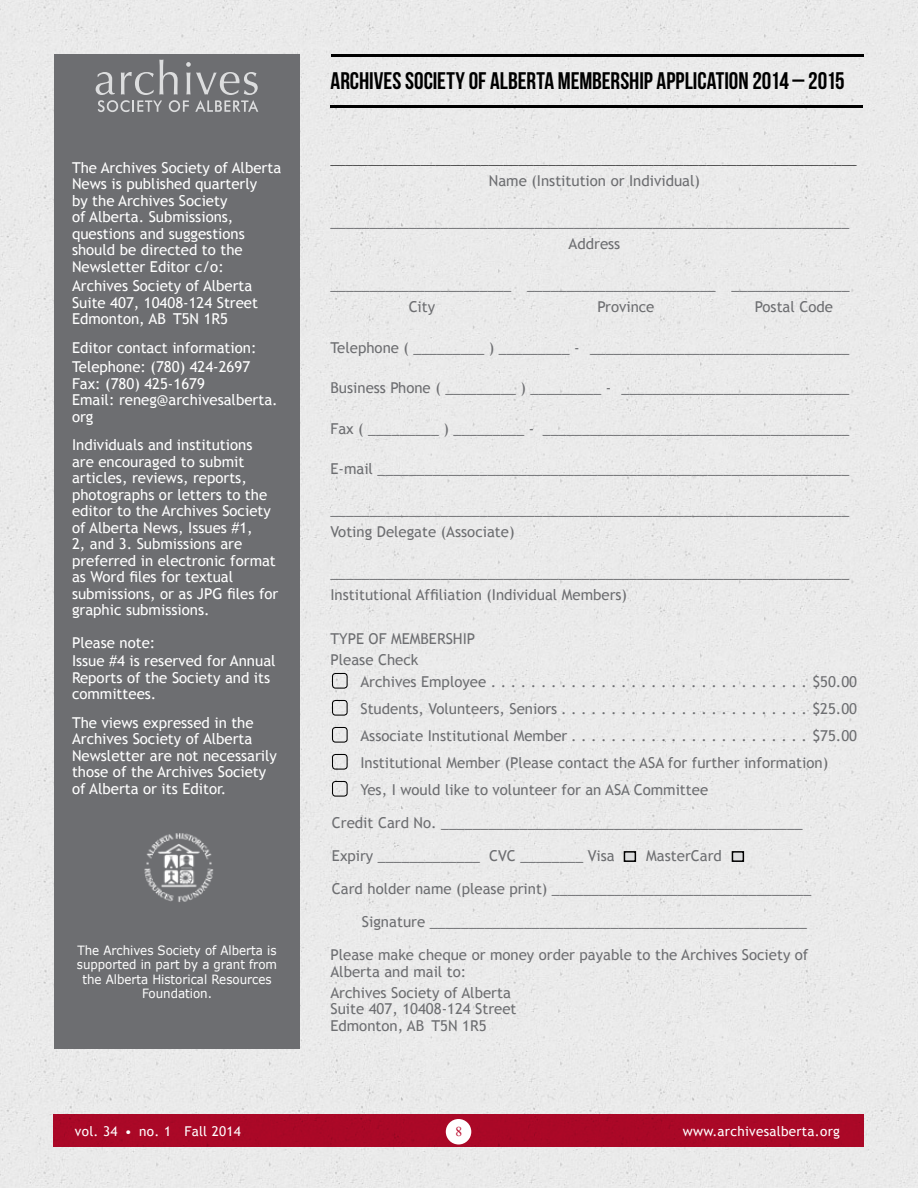
<style>
.page{position:relative;width:918px;height:1188px;background:#eaeaea}
.page>*{position:absolute;margin:0;border:0;box-sizing:border-box;transform-origin:0 0}
.t1{font:24px "Bebas Neue";color:#000}
.t2{font:15px/22.5px "Trebuchet MS";color:#6d6e71}
.t3{font:15px/16.5px "Trebuchet MS";color:#fff}
.t4{font:13.5px "Trebuchet MS";letter-spacing:.02em;color:#fff}
.t5{font:13.5px "Times New Roman";color:#ba092b}
.t6{font:12.75px/14.2px "Verdana";color:#fff;text-align:center;scale:.93 1}
.t7{font:12.75px "Verdana";color:#000;scale:.93 1}
</style>
<div class="page">
<div style="left:54px;top:1114px;width:810px;height:33px;background:#aa0827"></div>
<div style="left:446px;top:1119px;width:25px;height:25px;background:#fff;border-radius:50%"></div>
<div style="left:54px;top:54px;width:246px;height:994px;background:#6d6e71"></div>
<div style="left:332px;top:673px;width:16px;height:16px;border:1px solid #000;border-radius:3px"></div>
<div style="left:332px;top:700px;width:16px;height:16px;border:1px solid #000;border-radius:3px"></div>
<div style="left:332px;top:727px;width:16px;height:16px;border:1px solid #000;border-radius:3px"></div>
<div style="left:332px;top:754px;width:16px;height:16px;border:1px solid #000;border-radius:3px"></div>
<div style="left:332px;top:781px;width:16px;height:16px;border:1px solid #000;border-radius:3px"></div>
<div style="left:624px;top:852px;width:11px;height:9px;background:#dcddde"></div>
<div style="left:624px;top:851px;width:12px;height:11px;border:2px solid #000"></div>
<div style="left:732px;top:852px;width:11px;height:9px;background:#dcddde"></div>
<div style="left:732px;top:851px;width:12px;height:11px;border:2px solid #000"></div>
<svg style="left:96px;top:60px;width:162px;height:52px"></svg>
<img style="left:144px;top:833px;width:69px;height:69px">
<hr style="left:330px;top:106px;width:533px;height:2px;background:#000">
<hr style="left:332px;top:54px;width:532px;height:2px;background:#000">
<p class="t3" style="left:72px;top:160px;width:211px">The Archives Society of Alberta<br>News is published quarterly<br>by the Archives Society<br>of Alberta. Submissions, questions and suggestions should be directed to the<br>Newsletter Editor c/o:</p>
<p class="t3" style="left:72px;top:278px;width:188px">Archives Society of Alberta<br>Suite 407, 10408-124 Street<br>Edmonton, AB T5N 1R5</p>
<p class="t3" style="left:72px;top:338px;width:186px;line-height:19.5px">Editor contact information:<br>Telephone: (780) 424-2697</p>
<p class="t3" style="left:72px;top:376px;width:207px">Fax: (780) 425-1679<br>Email: reneg@archivesalberta. org</p>
<p class="t3" style="left:72px;top:437px;width:208px">Individuals and institutions<br>are encouraged to submit articles, reviews, reports, photographs or letters to the editor to the Archives Society of Alberta News, Issues #1,<br>2, and 3. Submissions are preferred in electronic format as Word files for textual submissions, or as JPG files for graphic submissions.</p>
<p class="t3" style="left:72px;top:634px;width:205px;line-height:18px">Please note:<br>Issue #4 is reserved for Annual</p>
<p class="t3" style="left:72px;top:670px;width:200px">Reports of the Society and its committees.</p>
<p class="t3" style="left:72px;top:715px;width:207px">The views expressed in the<br>Archives Society of Alberta<br>Newsletter are not necessarily those of the Archives Society of Alberta or its Editor.</p>
<p class="t6" style="left:77px;top:943px;width:217px">The Archives Society of Alberta is supported in part by a grant from the Alberta Historical Resources<br>Foundation.</p>
<h1 class="t1" style="left:330px;top:67px;width:516px">ARCHIVES SOCIETY OF ALBERTA MEMBERSHIP APPLICATION 2014 – 2015</h1>
<p class="t7" style="left:330px;top:150px;width:567px">______________________________________________________________________</p>
<p class="t2" style="left:489px;top:170px;width:213px">Name (Institution or Individual)</p>
<p class="t2" style="left:569px;top:210px;width:282px;text-indent:-238px">__________________________________________________________________<br>Address</p>
<p class="t2" style="left:409px;top:273px;width:442px;text-indent:-78px">_______________________ ________________________ _______________<br>City</p>
<p class="t2" style="left:598px;top:296px;width:58px">Province</p>
<p class="t2" style="left:755px;top:296px;width:80px">Postal Code</p>
<p class="t2" style="left:330px;top:336px;width:520px">Telephone ( _________ ) _________ - _________________________________</p>
<p class="t2" style="left:330px;top:377px;width:520px">Business Phone ( _________ ) _________ - _____________________________</p>
<p class="t2" style="left:330px;top:417px;width:520px">Fax ( _________ ) _________ - _______________________________________</p>
<p class="t2" style="left:330px;top:458px;width:520px">E-mail ____________________________________________________________</p>
<p class="t2" style="left:330px;top:498px;width:520px">__________________________________________________________________<br>Voting Delegate (Associate)</p>
<p class="t2" style="left:330px;top:561px;width:520px">__________________________________________________________________<br>Institutional Affiliation (Individual Members)</p>
<p class="t2" style="left:330px;top:628px;width:89px;line-height:21px">Type of Membership<br>Please Check</p>
<p class="t2" style="left:360px;top:671px;width:132px">Archives Employee.................................</p>
<p class="t2" style="left:812px;top:671px;width:46px">$50.00</p>
<p class="t2" style="left:360px;top:698px;width:203px">Students, Volunteers, Seniors..........................</p>
<p class="t2" style="left:812px;top:698px;width:46px">$25.00</p>
<p class="t2" style="left:360px;top:725px;width:213px">Associate Institutional Member.........................</p>
<p class="t2" style="left:812px;top:725px;width:46px">$75.00</p>
<p class="t2" style="left:360px;top:752px;width:469px">Institutional Member (Please contact the ASA for further information)</p>
<p class="t2" style="left:348px;top:779px;width:362px">Yes, I would like to volunteer for an ASA Committee</p>
<p class="t2" style="left:332px;top:812px;width:472px">Credit Card No. ______________________________________________</p>
<p class="t2" style="left:332px;top:845px;width:284px">Expiry _____________ CVC ________ Visa</p>
<p class="t2" style="left:646px;top:845px;width:77px">MasterCard</p>
<p class="t2" style="left:332px;top:878px;width:481px">Card holder name (please print) _________________________________</p>
<p class="t2" style="left:362px;top:911px;width:447px">Signature ________________________________________________</p>
<p class="t2" style="left:330px;top:947px;width:480px;line-height:16.5px">Please make cheque or money order payable to the Archives Society of<br>Alberta and mail to:</p>
<p class="t2" style="left:330px;top:984px;width:188px;line-height:16.5px">Archives Society of Alberta<br>Suite 407, 10408-124 Street<br>Edmonton, AB T5N 1R5</p>
<p class="t4" style="left:75px;top:1123px;width:168px">vol. 34 • no. 1 Fall 2014</p>
<p class="t5" style="left:456px;top:1122px;width:8px">8</p>
<p class="t4" style="left:683px;top:1123px;width:159px">www.archivesalberta.org</p>
</div>
